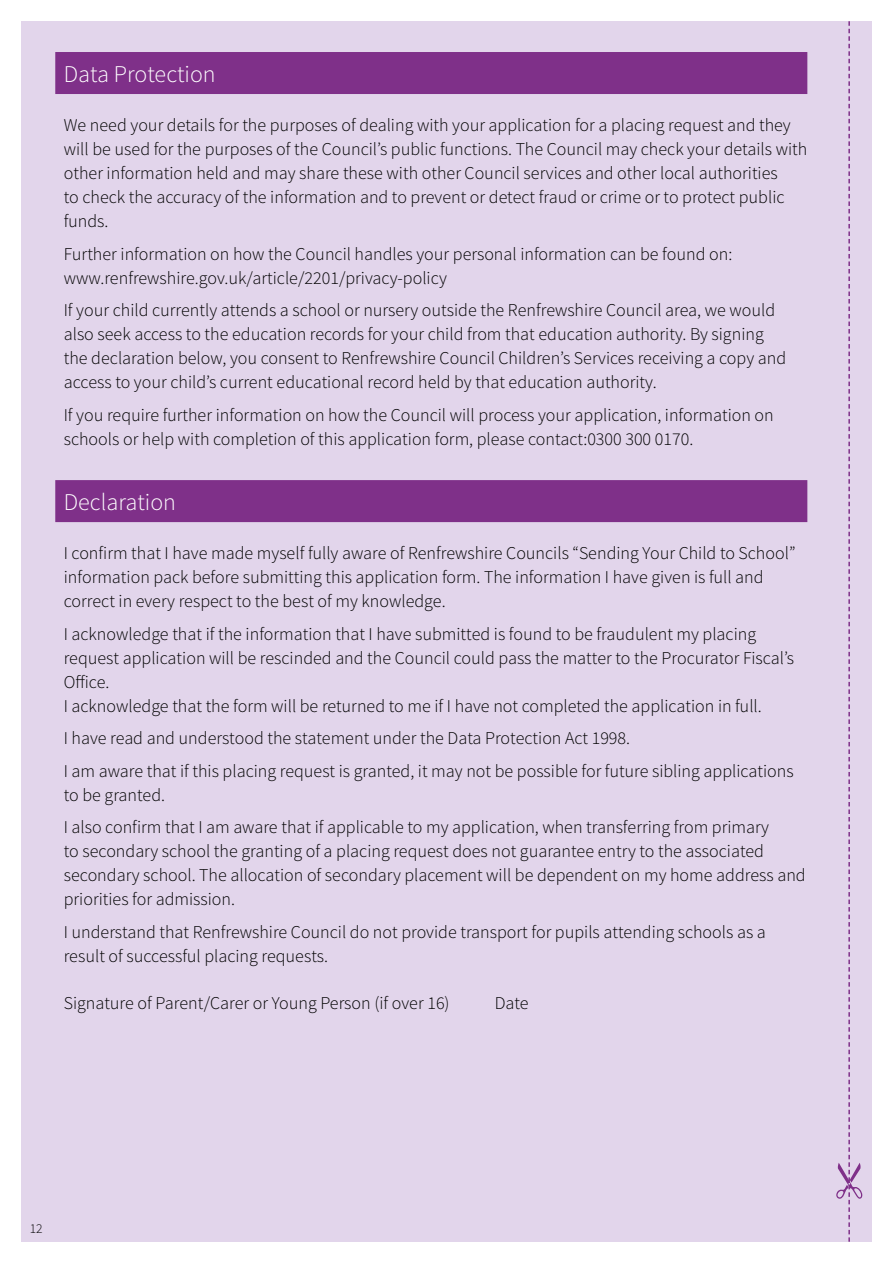
<style>
.page{position:relative;width:893px;height:1263px;background:#fff}
.page>*{position:absolute;margin:0;border:0;box-sizing:border-box;transform-origin:0 0}
.t1{font:300 24px "Source Sans Pro";color:#fff}
.t2{font:300 18px/24px "Source Sans Pro";color:#000}
.t3{font:300 13.5px "Source Sans Pro";color:#000}
</style>
<div class="page">
<div style="left:21px;top:21px;width:851px;height:1221px;background:#e2d5eb"></div>
<div style="left:55px;top:52px;width:752px;height:42px;background:#7f3089"></div>
<div style="left:55px;top:480px;width:752px;height:42px;background:#7f3089"></div>
<svg style="left:836px;top:21px;width:26px;height:1221px"></svg>
<h1 class="t1" style="left:64px;top:59px;width:153px">Data Protection</h1>
<p class="t2" style="left:64px;top:113px;width:745px">We need your details for the purposes of dealing with your application for a placing request and they will be used for the purposes of the Council’s public functions. The Council may check your details with other information held and may share these with other Council services and other local authorities<br>to check the accuracy of the information and to prevent or detect fraud or crime or to protect public funds.</p>
<p class="t2" style="left:64px;top:242px;width:670px">Further information on how the Council handles your personal information can be found on: www.renfrewshire.gov.uk/article/2201/privacy-policy</p>
<p class="t2" style="left:64px;top:298px;width:724px">If your child currently attends a school or nursery outside the Renfrewshire Council area, we would also seek access to the education records for your child from that education authority. By signing the declaration below, you consent to Renfrewshire Council Children’s Services receiving a copy and access to your child’s current educational record held by that education authority.</p>
<p class="t2" style="left:64px;top:403px;width:711px">If you require further information on how the Council will process your application, information on schools or help with completion of this application form, please contact:0300 300 0170.</p>
<h1 class="t1" style="left:64px;top:487px;width:114px">Declaration</h1>
<p class="t2" style="left:64px;top:541px;width:733px">I confirm that I have made myself fully aware of Renfrewshire Councils “Sending Your Child to School” information pack before submitting this application form. The information I have given is full and correct in every respect to the best of my knowledge.</p>
<p class="t2" style="left:64px;top:622px;width:732px">I acknowledge that if the information that I have submitted is found to be fraudulent my placing request application will be rescinded and the Council could pass the matter to the Procurator Fiscal’s Office.<br>I acknowledge that the form will be returned to me if I have not completed the application in full.</p>
<p class="t2" style="left:64px;top:722px;width:731px;line-height:32.5px">I have read and understood the statement under the Data Protection Act 1998.<br>I am aware that if this placing request is granted, it may not be possible for future sibling applications</p>
<p class="t2" style="left:64px;top:779px;width:707px;line-height:32.5px">to be granted.<br>I also confirm that I am aware that if applicable to my application, when transferring from primary</p>
<p class="t2" style="left:64px;top:839px;width:743px">to secondary school the granting of a placing request does not guarantee entry to the associated secondary school. The allocation of secondary placement will be dependent on my home address and priorities for admission.</p>
<p class="t2" style="left:64px;top:920px;width:704px">I understand that Renfrewshire Council do not provide transport for pupils attending schools as a result of successful placing requests.</p>
<p class="t2" style="left:64px;top:991px;width:387px">Signature of Parent/Carer or Young Person (if over 16)</p>
<p class="t2" style="left:495px;top:991px;width:36px">Date</p>
<p class="t3" style="left:30px;top:1220px;width:14px">12</p>
</div>
